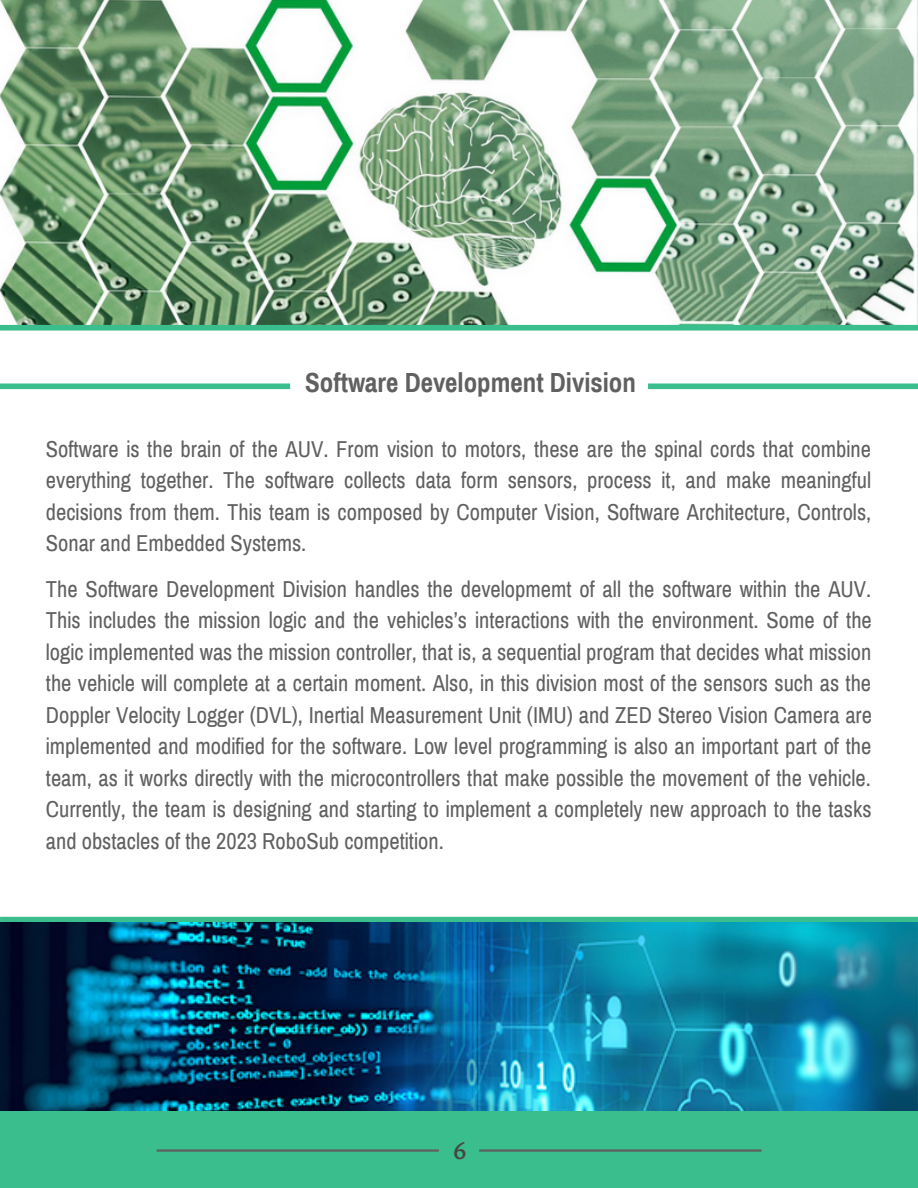
<style>
.page{position:relative;width:918px;height:1188px;background:#fff}
.page>*{position:absolute;margin:0;border:0;box-sizing:border-box;transform-origin:0 0}
.t1{font:500 28.5px "Alegreya";color:#474545}
.t2{font:700 27px "Archivo Narrow";color:#606061}
.t3{font:22.5px/31.5px "Archivo Narrow";color:#606061;text-align:justify}
</style>
<div class="page">
<div style="left:0;top:1111px;width:918px;height:77px;background:#3abe8e"></div>
<hr style="left:479px;top:1149px;width:283px;height:3px;background:#606061">
<hr style="left:157px;top:1149px;width:282px;height:3px;background:#606061">
<img style="left:0;top:0;width:918px;height:325px">
<div style="left:0;top:917px;width:918px;height:5px;background:#3abe8e"></div>
<div style="left:0;top:325px;width:918px;height:6px;background:#3abe8e"></div>
<div style="left:648px;top:383px;width:270px;height:6px;background:#3abe8e"></div>
<div style="left:0;top:383px;width:290px;height:6px;background:#3abe8e"></div>
<img style="left:0;top:922px;width:918px;height:188px">
<p class="t2" style="left:305px;top:368px;width:332px">Software Development Division</p>
<p class="t3" style="left:46px;top:434px;width:827px">Software is the brain of the AUV. From vision to motors, these are the spinal cords that combine everything together. The software collects data form sensors, process it, and make meaningful decisions from them. This team is composed by Computer Vision, Software Architecture, Controls, Sonar and Embedded Systems.</p>
<p class="t3" style="left:46px;top:574px;width:828px">The Software Development Division handles the developmemt of all the software within the AUV.<br>This includes the mission logic and the vehicles’s interactions with the environment. Some of the logic implemented was the mission controller, that is, a sequential program that decides what mission the vehicle will complete at a certain moment. Also, in this division most of the sensors such as the Doppler Velocity Logger (DVL), Inertial Measurement Unit (IMU) and ZED Stereo Vision Camera are implemented and modified for the software. Low level programming is also an important part of the team, as it works directly with the microcontrollers that make possible the movement of the vehicle.<br>Currently, the team is designing and starting to implement a completely new approach to the tasks and obstacles of the 2023 RoboSub competition.</p>
<p class="t1" style="left:453px;top:1130px;width:15px">6</p>
</div>
